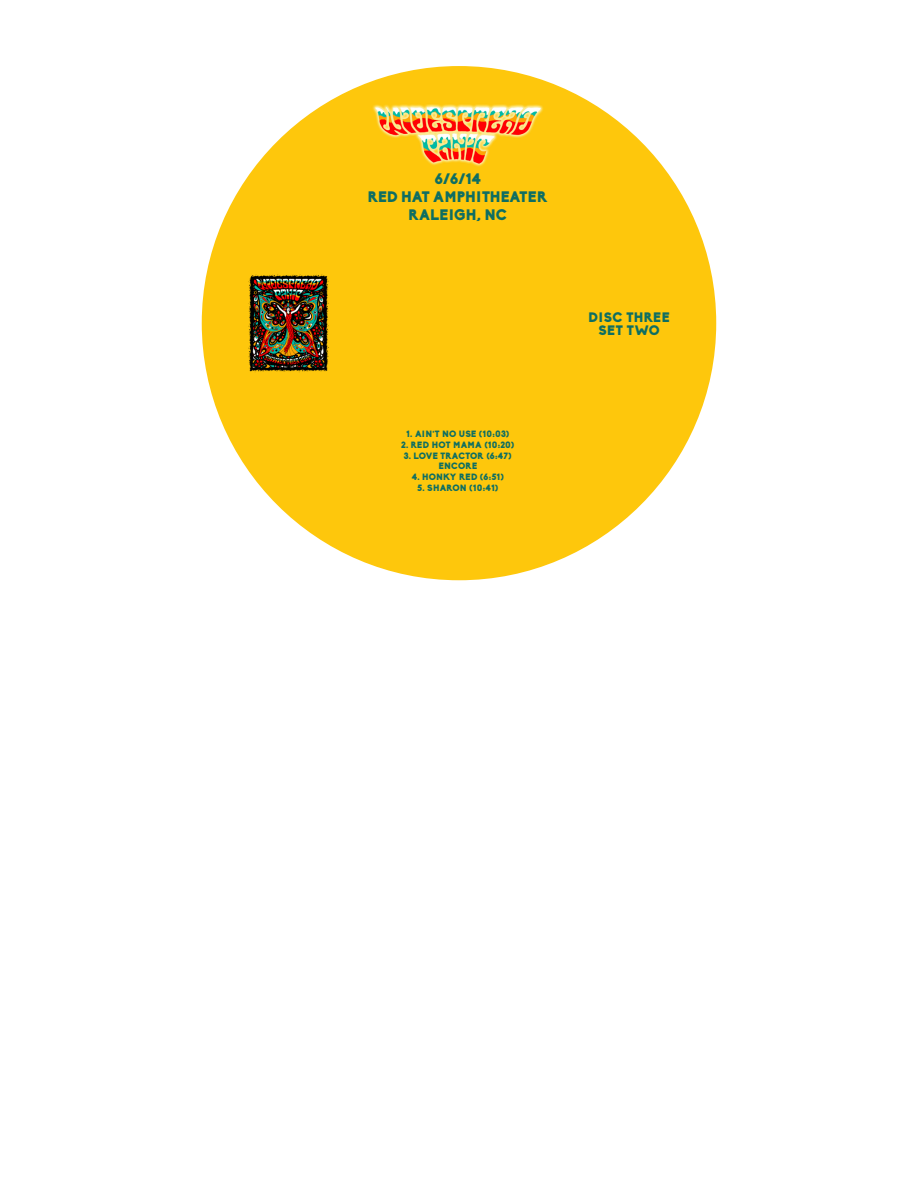
<style>
.page{position:relative;width:918px;height:1188px;background:#fff}
.page>*{position:absolute;margin:0;border:0;box-sizing:border-box;transform-origin:0 0}
.t1{font:900 15px/18px "Biko";color:#0e6e62;text-align:center}
.t2{font:900 13.5px/13.4px "Biko";letter-spacing:.025em;color:#0e6e62;text-align:center}
.t3{font:900 9px/10.8px "Biko";letter-spacing:.025em;color:#0e6e62;text-align:center}
</style>
<div class="page">
<div style="left:202px;top:66px;width:514px;height:514px;background:#fec70c;border-radius:50%"></div>
<img style="left:373px;top:104px;width:170px;height:63px">
<img style="left:248px;top:274px;width:81px;height:99px">
<h1 class="t1" style="left:368px;top:170px;width:181px">6/6/14<br>RED HAT AMPHITHEATER<br>RALEIGH, NC</h1>
<p class="t3" style="left:406px;top:429px;width:105px">1. AIN'T NO USE (10:03)</p>
<p class="t3" style="left:401px;top:439px;width:115px">2. RED HOT MAMA (10:20)</p>
<p class="t3" style="left:404px;top:450px;width:109px">3. LOVE TRACTOR (6:47)<br>ENCORE</p>
<p class="t3" style="left:412px;top:472px;width:94px">4. HONKY RED (6:51)</p>
<p class="t3" style="left:417px;top:483px;width:83px">5. SHARON (10:41)</p>
<h2 class="t2" style="left:588px;top:310px;width:83px">DISC THREE<br>SET TWO</h2>
</div>
